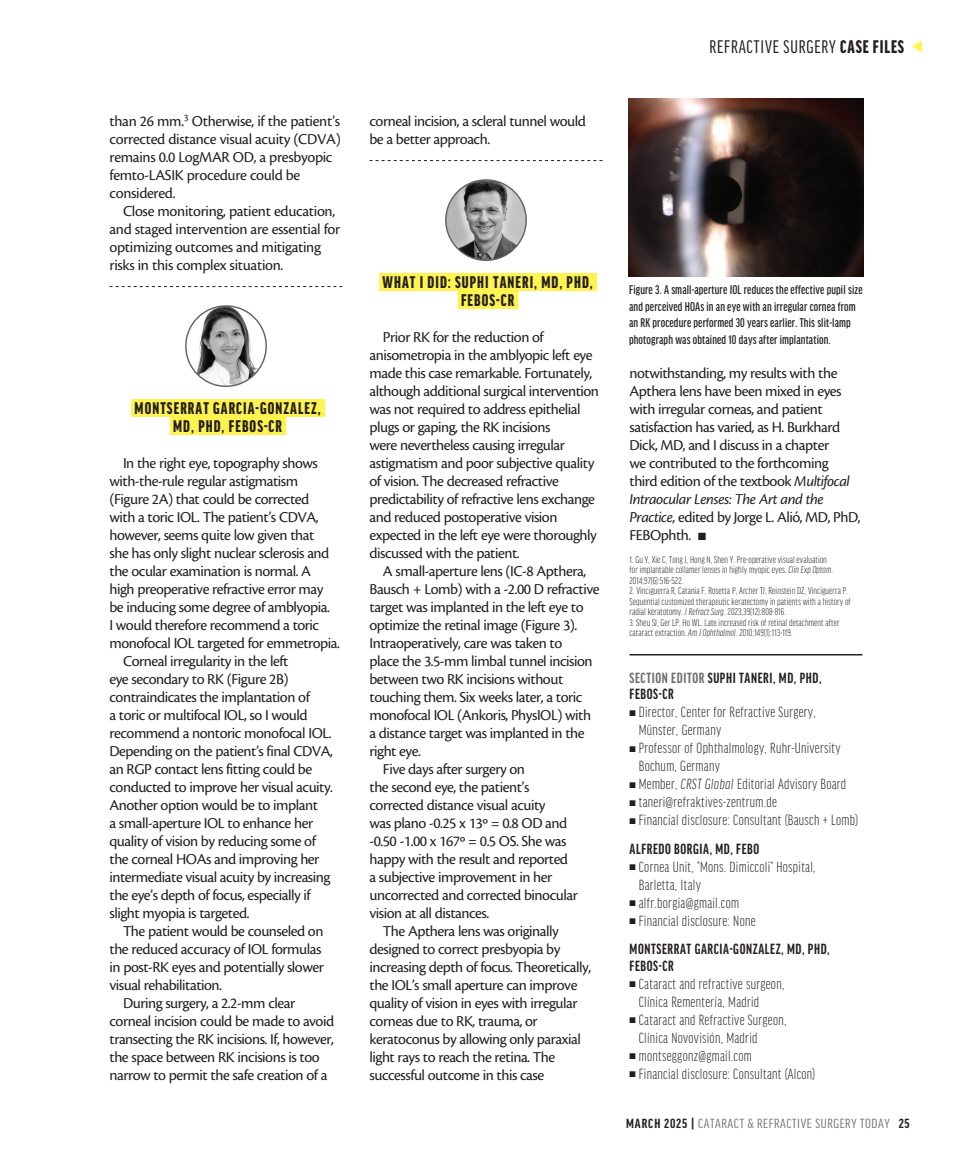
<style>
.page{position:relative;width:972px;height:1161px;background:#fff}
.page>*{position:absolute;margin:0;border:0;box-sizing:border-box;transform-origin:0 0}
.t1{font:19.5px "Good Headline Pro X Cond News";letter-spacing:.045em;color:#231f20}
.subhead{font:900 extra-condensed 18px/18px "Good Headline Pro";letter-spacing:.06em;color:#231f20;text-align:center}
.body{font:15.75px/18px "Cronos Pro";letter-spacing:-.03em;color:#231f20}
.bio_info{font:300 extra-condensed 15.75px/18px "Good Headline Pro";letter-spacing:.02em;color:#231f20}
.body_line_after{font:15.75px/18px "Cronos Pro";letter-spacing:-.03em;color:#231f20}
.bio_name_no_line{font:700 extra-condensed 15.75px/16.5px "Good Headline Pro";letter-spacing:.04em;color:#231f20}
.bio_name{font:700 extra-condensed 15.75px/16.5px "Good Headline Pro";letter-spacing:.04em;color:#231f20}
.t2{font:extra-condensed 14.1px "Good Headline Pro";letter-spacing:.035em;color:#6c6d70;scale:1.11 1}
.t3{font:500 extra-condensed 13.5px/16.5px "Good Headline Pro";letter-spacing:.01em;color:#231f20}
.footnote{font:300 extra-condensed 10.5px/10.5px "Good Headline Pro";letter-spacing:.01em;color:#231f20}
.s1{font-family:"Good Headline Pro";font-weight:900;font-stretch:extra-condensed}
.s2{font-style:italic}
.s3{color:#6c6d70}
.s4{font-weight:700;color:#231f20}
</style>
<div class="page">
<svg style="left:110px;top:286px;width:232px;height:1px"></svg>
<div style="left:131px;top:399px;width:194px;height:18px;background:#fff34f"></div>
<div style="left:170px;top:417px;width:116px;height:18px;background:#fff34f"></div>
<img style="left:186px;top:306px;width:80px;height:80px;border-radius:40px">
<div style="left:185px;top:305px;width:82px;height:82px;border:1px solid #636366;border-radius:50%"></div>
<svg style="left:369px;top:160px;width:233px;height:1px"></svg>
<div style="left:379px;top:273px;width:218px;height:18px;background:#fff34f"></div>
<div style="left:458px;top:291px;width:60px;height:18px;background:#fff34f"></div>
<img style="left:446px;top:180px;width:80px;height:80px;border-radius:40px">
<div style="left:445px;top:179px;width:82px;height:82px;border:1px solid #636366;border-radius:50%"></div>
<hr style="left:630px;top:654px;width:232px;height:2px;background:#231f20">
<img style="left:628px;top:99px;width:236px;height:177px">
<p class="body" style="left:110px;top:112px;width:233px">than 26 mm.<sup>3</sup> Otherwise, if the patient’s corrected distance visual acuity (CDVA) remains 0.0 LogMAR OD, a presbyopic femto-LASIK procedure could be considered.</p>
<p class="body_line_after" style="left:110px;top:202px;width:232px;text-indent:14px">Close monitoring, patient education, and staged intervention are essential for optimizing outcomes and mitigating risks in this complex situation.</p>
<p class="subhead" style="left:135px;top:399px;width:188px">MONTSERRAT GARCIA-GONZALEZ,<br>MD, PHD, FEBOS-CR</p>
<p class="body" style="left:110px;top:454px;width:232px;text-indent:14px">In the right eye, topography shows with-the-rule regular astigmatism (Figure 2A) that could be corrected<br>with a toric IOL. The patient’s CDVA, however, seems quite low given that<br>she has only slight nuclear sclerosis and the ocular examination is normal. A high preoperative refractive error may be inducing some degree of amblyopia.<br>I would therefore recommend a toric monofocal IOL targeted for emmetropia.</p>
<p class="body" style="left:110px;top:652px;width:225px;text-indent:14px">Corneal irregularity in the left<br>eye secondary to RK (Figure 2B) contraindicates the implantation of<br>a toric or multifocal IOL, so I would recommend a nontoric monofocal IOL.<br>Depending on the patient’s final CDVA, an RGP contact lens fitting could be conducted to improve her visual acuity.<br>Another option would be to implant<br>a small-aperture IOL to enhance her quality of vision by reducing some of the corneal HOAs and improving her intermediate visual acuity by increasing the eye’s depth of focus, especially if slight myopia is targeted.</p>
<p class="body" style="left:110px;top:922px;width:216px;text-indent:14px">The patient would be counseled on the reduced accuracy of IOL formulas in post-RK eyes and potentially slower visual rehabilitation.</p>
<p class="body_line_after" style="left:110px;top:994px;width:226px;text-indent:14px">During surgery, a 2.2-mm clear corneal incision could be made to avoid transecting the RK incisions. If, however, the space between RK incisions is too narrow to permit the safe creation of a</p>
<p class="body_line_after" style="left:369px;top:112px;width:218px">corneal incision, a scleral tunnel would be a better approach.</p>
<p class="t1" style="left:709px;top:37px;width:196px">REFRACTIVE SURGERY <span class="s1">CASE FILES</span></p>
<p class="subhead" style="left:383px;top:273px;width:212px">WHAT I DID: SUPHI TANERI, MD, PHD,<br>FEBOS-CR</p>
<p class="body" style="left:369px;top:328px;width:231px;text-indent:14px">Prior RK for the reduction of anisometropia in the amblyopic left eye made this case remarkable. Fortunately, although additional surgical intervention was not required to address epithelial plugs or gaping, the RK incisions<br>were nevertheless causing irregular astigmatism and poor subjective quality of vision. The decreased refractive predictability of refractive lens exchange and reduced postoperative vision expected in the left eye were thoroughly discussed with the patient.</p>
<p class="body" style="left:369px;top:562px;width:232px;text-indent:14px">A small-aperture lens (IC-8 Apthera, Bausch + Lomb) with a -2.00 D refractive target was implanted in the left eye to optimize the retinal image (Figure 3).<br>Intraoperatively, care was taken to<br>place the 3.5-mm limbal tunnel incision between two RK incisions without touching them. Six weeks later, a toric monofocal IOL (Ankoris, PhysIOL) with a distance target was implanted in the right eye.</p>
<p class="body" style="left:369px;top:760px;width:210px;text-indent:14px">Five days after surgery on<br>the second eye, the patient’s corrected distance visual acuity<br>was plano -0.25 x 13º = 0.8 OD and -0.50 -1.00 x 167º = 0.5 OS. She was happy with the result and reported a subjective improvement in her uncorrected and corrected binocular vision at all distances.</p>
<p class="body" style="left:369px;top:922px;width:223px;text-indent:14px">The Apthera lens was originally designed to correct presbyopia by increasing depth of focus. Theoretically, the IOL’s small aperture can improve quality of vision in eyes with irregular corneas due to RK, trauma, or keratoconus by allowing only paraxial light rays to reach the retina. The successful outcome in this case</p>
<p class="t3" style="left:629px;top:282px;width:235px">Figure 3. A small-aperture IOL reduces the effective pupil size and perceived HOAs in an eye with an irregular cornea from an RK procedure performed 30 years earlier. This slit-lamp photograph was obtained 10 days after implantation.</p>
<p class="body" style="left:630px;top:364px;width:233px">notwithstanding, my results with the Apthera lens have been mixed in eyes with irregular corneas, and patient satisfaction has varied, as H. Burkhard Dick, MD, and I discuss in a chapter<br>we contributed to the forthcoming third edition of the textbook <span class="s2">Multifocal Intraocular Lenses: The Art and the Practice</span>, edited by Jorge L. Alió, MD, PhD, FEBOphth. ■</p>
<p class="footnote" style="left:629px;top:554px;width:205px">1. Gu Y, Xie C, Tong J, Hong N, Shen Y. Pre‐operative visual evaluation for implantable collamer lenses in highly myopic eyes. <span class="s2">Clin Exp Optom</span>.<br>2014;97(6):516-522.</p>
<p class="footnote" style="left:629px;top:585px;width:223px">2. Vinciguerra R, Catania F, Rosetta P, Archer TJ, Reinstein DZ, Vinciguerra P.<br>Sequential customized therapeutic keratectomy in patients with a history of radial keratotomy. <span class="s2">J Refract Surg</span>. 2023;39(12):808-816.</p>
<p class="footnote" style="left:629px;top:617px;width:212px">3. Sheu SJ, Ger LP, Ho WL. Late increased risk of retinal detachment after cataract extraction. <span class="s2">Am J Ophthalmol</span>. 2010;149(1):113-119.</p>
<p class="bio_name" style="left:630px;top:669px;width:194px"><span class="s3">SECTION EDITOR</span> SUPHI TANERI, MD, PHD,<br>FEBOS-CR</p>
<p class="bio_info" style="left:639px;top:703px;width:179px;text-indent:-9px">■ Director, Center for Refractive Surgery,<br>Münster, Germany</p>
<p class="bio_info" style="left:639px;top:739px;width:203px;text-indent:-9px">■ Professor of Ophthalmology, Ruhr-University<br>Bochum, Germany</p>
<p class="bio_info" style="left:629px;top:775px;width:218px">■ Member, <span class="s2">CRST Global</span> Editorial Advisory Board</p>
<p class="bio_info" style="left:629px;top:793px;width:149px">■ taneri@refraktives-zentrum.de</p>
<p class="bio_info" style="left:629px;top:811px;width:230px">■ Financial disclosure: Consultant (Bausch + Lomb)</p>
<p class="bio_name_no_line" style="left:630px;top:840px;width:131px">ALFREDO BORGIA, MD, FEBO</p>
<p class="bio_info" style="left:639px;top:858px;width:178px;text-indent:-9px">■ Cornea Unit, “Mons. Dimiccoli” Hospital,<br>Barletta, Italy</p>
<p class="bio_info" style="left:629px;top:894px;width:111px">■ alfr.borgia@gmail.com</p>
<p class="bio_info" style="left:629px;top:912px;width:128px">■ Financial disclosure: None</p>
<p class="bio_name_no_line" style="left:630px;top:941px;width:202px">MONTSERRAT GARCIA-GONZALEZ, MD, PHD,<br>FEBOS-CR</p>
<p class="bio_info" style="left:639px;top:975px;width:147px;text-indent:-9px">■ Cataract and refractive surgeon,<br>Clínica Rementería, Madrid</p>
<p class="bio_info" style="left:639px;top:1011px;width:149px;text-indent:-9px">■ Cataract and Refractive Surgeon,<br>Clínica Novovisión, Madrid</p>
<p class="bio_info" style="left:629px;top:1047px;width:124px">■ montseggonz@gmail.com</p>
<p class="bio_info" style="left:629px;top:1065px;width:187px">■ Financial disclosure: Consultant (Alcon)</p>
<p class="t2" style="left:626px;top:1117px;width:257px"><span class="s4">MARCH 2025 |</span> CATARACT &amp; REFRACTIVE SURGERY TODAY <span class="s4">25</span></p>
</div>
